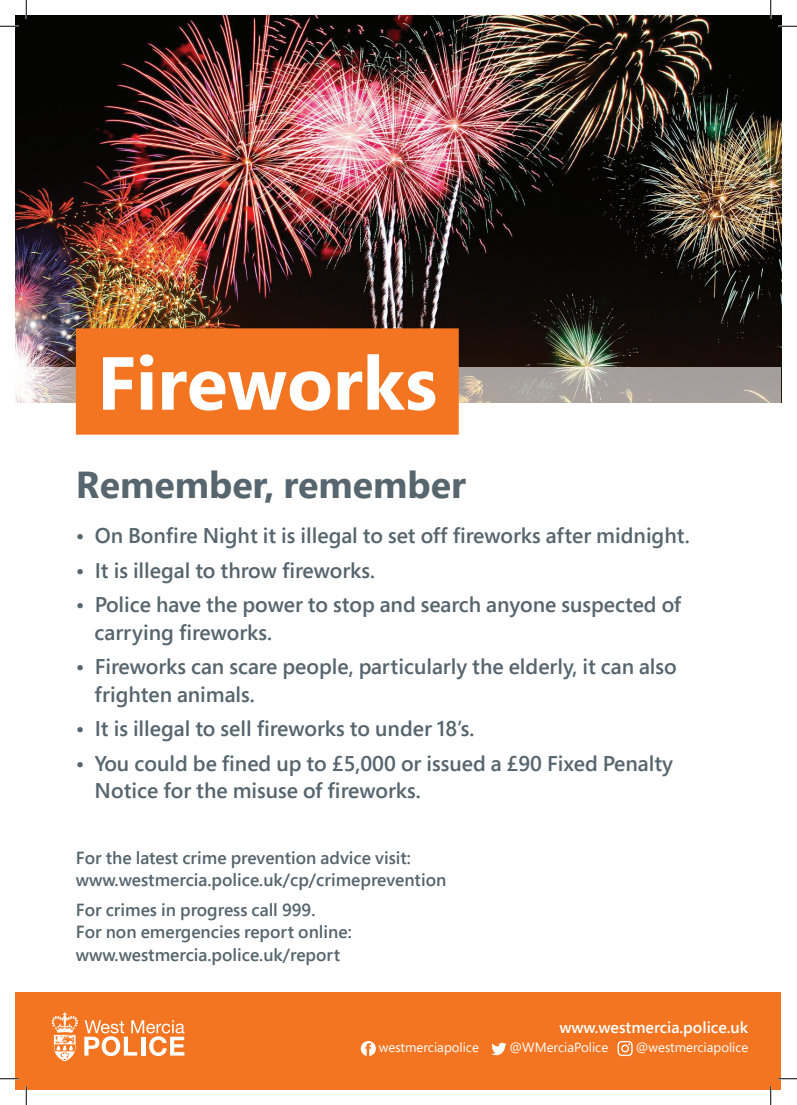
<style>
.page{position:relative;width:797px;height:1105px;background:#fff}
.page>*{position:absolute;margin:0;border:0;box-sizing:border-box;transform-origin:0 0}
.t1{font:700 75px "Segoe Pro";color:#fff}
.t2{font:700 37.5px "Segoe Pro";color:#56656e}
.t3{font:600 21.25px/27.5px "Segoe Pro";color:#56656e}
.t4{font:600 17.5px/22.5px "Segoe Pro";color:#56656e}
.t5{font:600 16px "Segoe Pro";color:#fff}
.t6{font:13.38px "Segoe Pro";color:#fff}
</style>
<div class="page">
<img style="left:16px;top:16px;width:765px;height:351px">
<div style="left:16px;top:992px;width:765px;height:97px;background:#f47521"></div>
<svg style="left:84px;top:1020px;width:100px;height:36px"></svg>
<svg style="left:52px;top:1012px;width:26px;height:49px"></svg>
<svg style="left:361px;top:1041px;width:15px;height:15px"></svg>
<svg style="left:491px;top:1043px;width:15px;height:12px"></svg>
<svg style="left:617px;top:1041px;width:15px;height:15px"></svg>
<svg style="left:16px;top:367px;width:765px;height:35px;background:#b3aca7"></svg>
<div style="left:76px;top:328px;width:383px;height:107px;background:#f47521"></div>
<svg style="left:0;top:25px;width:19px;height:2px"></svg>
<svg style="left:778px;top:25px;width:19px;height:2px"></svg>
<svg style="left:0;top:1078px;width:19px;height:1px"></svg>
<svg style="left:778px;top:1078px;width:19px;height:1px"></svg>
<svg style="left:25px;top:0;width:2px;height:19px"></svg>
<svg style="left:25px;top:1086px;width:2px;height:19px"></svg>
<svg style="left:770px;top:0;width:1px;height:19px"></svg>
<svg style="left:770px;top:1086px;width:1px;height:19px"></svg>
<p class="t1" style="left:97px;top:330px;width:342px">Fireworks</p>
<p class="t2" style="left:76px;top:458px;width:392px">Remember, remember</p>
<p class="t3" style="left:76px;top:521px;width:615px">• On Bonfire Night it is illegal to set off fireworks after midnight.</p>
<p class="t3" style="left:76px;top:556px;width:301px">• It is illegal to throw fireworks.</p>
<p class="t3" style="left:95px;top:590px;width:588px;text-indent:-19px">• Police have the power to stop and search anyone suspected of carrying fireworks.</p>
<p class="t3" style="left:95px;top:652px;width:583px;text-indent:-19px">• Fireworks can scare people, particularly the elderly, it can also frighten animals.</p>
<p class="t3" style="left:76px;top:714px;width:400px">• It is illegal to sell fireworks to under 18’s.</p>
<p class="t3" style="left:95px;top:749px;width:580px;text-indent:-19px">• You could be fined up to £5,000 or issued a £90 Fixed Penalty<br>Notice for the misuse of fireworks.</p>
<p class="t4" style="left:76px;top:846px;width:372px">For the latest crime prevention advice visit: www.westmercia.police.uk/cp/crimeprevention</p>
<p class="t4" style="left:76px;top:898px;width:277px">For crimes in progress call 999.<br>For non emergencies report online: www.westmercia.police.uk/report</p>
<p class="t5" style="left:559px;top:1016px;width:191px">www.westmercia.police.uk</p>
<p class="t6" style="left:379px;top:1038px;width:101px">westmerciapolice</p>
<p class="t6" style="left:509px;top:1038px;width:100px">@WMerciaPolice</p>
<p class="t6" style="left:635px;top:1038px;width:114px">@westmerciapolice</p>
</div>
